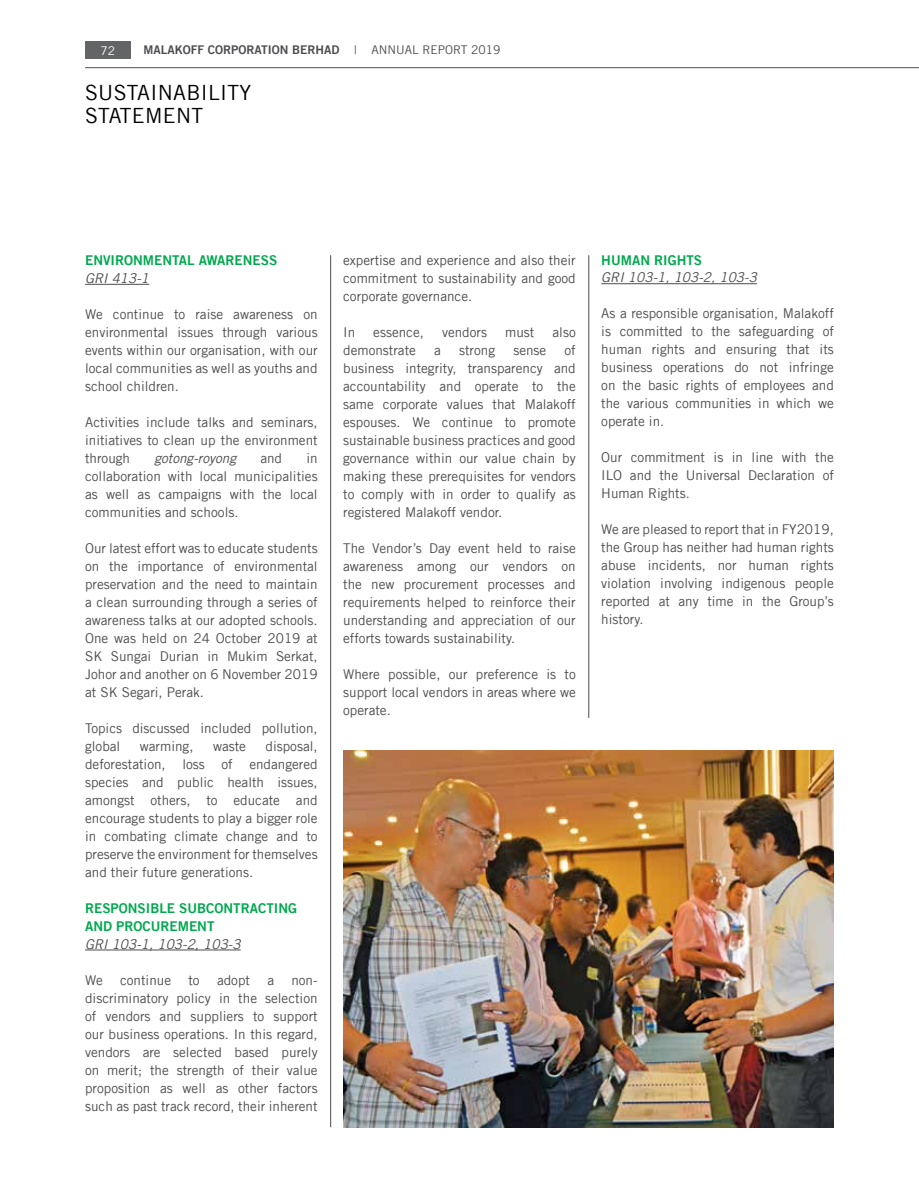
<style>
.page{position:relative;width:919px;height:1191px;background:#fff}
.page>*{position:absolute;margin:0;border:0;box-sizing:border-box;transform-origin:0 0}
.t1{font:21px/22.5px "Trade Gothic LT";letter-spacing:.015em;color:#000}
.t2{font:13.5px/18px "Trade Gothic LT";color:#4d4d4f;text-align:justify}
.t3{font:13.5px/18px "Trade Gothic LT Bold Two";color:#00a94f}
.t4{font:italic 13.5px "Trade Gothic LT";color:#4d4d4f}
.t5{font:12px "Trade Gothic LT Bold Two";color:#4d4d4f}
.t6{font:12px "Trade Gothic LT";color:#fff}
.s1{font-family:"Trade Gothic LT"}
</style>
<div class="page">
<hr style="left:85px;top:67px;width:833px;height:1px;background:#4d4d4f">
<div style="left:85px;top:42px;width:46px;height:17px;background:#636466"></div>
<hr style="left:85px;top:284px;width:64px;height:1px;background:#4d4d4f">
<hr style="left:85px;top:949px;width:156px;height:1px;background:#4d4d4f">
<img style="left:343px;top:750px;width:490px;height:377px">
<hr style="left:601px;top:283px;width:156px;height:1px;background:#4d4d4f">
<hr style="left:330px;top:255px;width:1px;height:872px;background:#4d4d4f">
<hr style="left:588px;top:255px;width:1px;height:463px;background:#4d4d4f">
<p class="t6" style="left:100px;top:43px;width:16px">72</p>
<p class="t5" style="left:143px;top:42px;width:358px">MALAKOFF CORPORATION BERHAD <span class="s1">| ANNUAL REPORT 2019</span></p>
<h1 class="t1" style="left:85px;top:81px;width:167px">SUSTAINABILITY<br>STATEMENT</h1>
<p class="t3" style="left:85px;top:251px;width:194px">ENVIRONMENTAL AWARENESS</p>
<p class="t4" style="left:85px;top:270px;width:66px">GRI 413-1</p>
<p class="t2" style="left:85px;top:305px;width:234px">We continue to raise awareness on environmental issues through various events within our organisation, with our local communities as well as youths and school children.</p>
<p class="t2" style="left:85px;top:413px;width:234px">Activities include talks and seminars, initiatives to clean up the environment through</p>
<p class="t2" style="left:85px;top:449px;width:234px;text-indent:221px">in collaboration with local municipalities as well as campaigns with the local communities and schools.</p>
<p class="t2" style="left:85px;top:539px;width:234px">Our latest effort was to educate students on the importance of environmental preservation and the need to maintain a clean surrounding through a series of awareness talks at our adopted schools.<br>One was held on 24 October 2019 at SK Sungai Durian in Mukim Serkat, Johor and another on 6 November 2019 at SK Segari, Perak.</p>
<p class="t2" style="left:85px;top:719px;width:234px">Topics discussed included pollution, global</p>
<p class="t4" style="left:154px;top:450px;width:83px">gotong-royong</p>
<p class="t2" style="left:260px;top:449px;width:23px">and</p>
<p class="t2" style="left:85px;top:737px;width:234px;text-indent:180px">disposal, deforestation, loss of endangered species and public health issues, amongst others, to educate and encourage students to play a bigger role in combating climate change and to preserve the environment for themselves and their future generations.</p>
<p class="t3" style="left:85px;top:899px;width:213px">RESPONSIBLE SUBCONTRACTING<br>AND PROCUREMENT</p>
<p class="t4" style="left:85px;top:935px;width:157px">GRI 103-1, 103-2, 103-3</p>
<p class="t2" style="left:85px;top:970px;width:19px">We</p>
<p class="t2" style="left:120px;top:970px;width:53px">continue</p>
<p class="t2" style="left:188px;top:970px;width:13px">to</p>
<p class="t2" style="left:217px;top:970px;width:35px">adopt</p>
<p class="t2" style="left:267px;top:970px;width:8px">a</p>
<p class="t2" style="left:140px;top:737px;width:55px">warming,</p>
<p class="t2" style="left:213px;top:737px;width:34px">waste</p>
<p class="t2" style="left:85px;top:970px;width:234px;text-indent:206px">non&shy;discriminatory policy in the selection of vendors and suppliers to support our business operations. In this regard, vendors are selected based purely on merit; the strength of their value proposition as well as other factors such as past track record, their inherent</p>
<p class="t2" style="left:343px;top:251px;width:234px">expertise and experience and also their commitment to sustainability and good corporate governance.</p>
<p class="t2" style="left:343px;top:323px;width:14px">In</p>
<p class="t2" style="left:373px;top:323px;width:52px">essence,</p>
<p class="t2" style="left:442px;top:323px;width:46px">vendors</p>
<p class="t2" style="left:505px;top:323px;width:31px">must</p>
<p class="t2" style="left:552px;top:323px;width:25px">also</p>
<p class="t2" style="left:343px;top:341px;width:74px">demonstrate</p>
<p class="t2" style="left:434px;top:341px;width:8px">a</p>
<p class="t2" style="left:459px;top:341px;width:37px">strong</p>
<p class="t2" style="left:513px;top:341px;width:34px">sense</p>
<p class="t2" style="left:343px;top:341px;width:234px;text-indent:221px">of business integrity, transparency and accountability and operate to the same corporate values that Malakoff espouses. We continue to promote sustainable business practices and good governance within our value chain by making these prerequisites for vendors to comply with in order to qualify as registered Malakoff vendor.</p>
<p class="t2" style="left:343px;top:539px;width:234px">The Vendor’s Day event held to raise awareness among our vendors on the new procurement processes and requirements helped to reinforce their understanding and appreciation of our efforts towards sustainability.</p>
<p class="t2" style="left:343px;top:665px;width:234px">Where possible, our preference is to support local vendors in areas where we operate.</p>
<p class="t3" style="left:601px;top:251px;width:102px">HUMAN RIGHTS</p>
<p class="t4" style="left:601px;top:269px;width:157px">GRI 103-1, 103-2, 103-3</p>
<p class="t2" style="left:601px;top:304px;width:234px">As a responsible organisation, Malakoff is committed to the safeguarding of human rights and ensuring that its business operations do not infringe on the basic rights of employees and the various communities in which we operate in.</p>
<p class="t2" style="left:601px;top:448px;width:234px">Our commitment is in line with the ILO and the Universal Declaration of Human Rights.</p>
<p class="t2" style="left:601px;top:520px;width:234px">We are pleased to report that in FY2019, the Group has neither had human rights abuse incidents, nor human rights violation involving indigenous people reported at any time in the Group’s history.</p>
</div>
